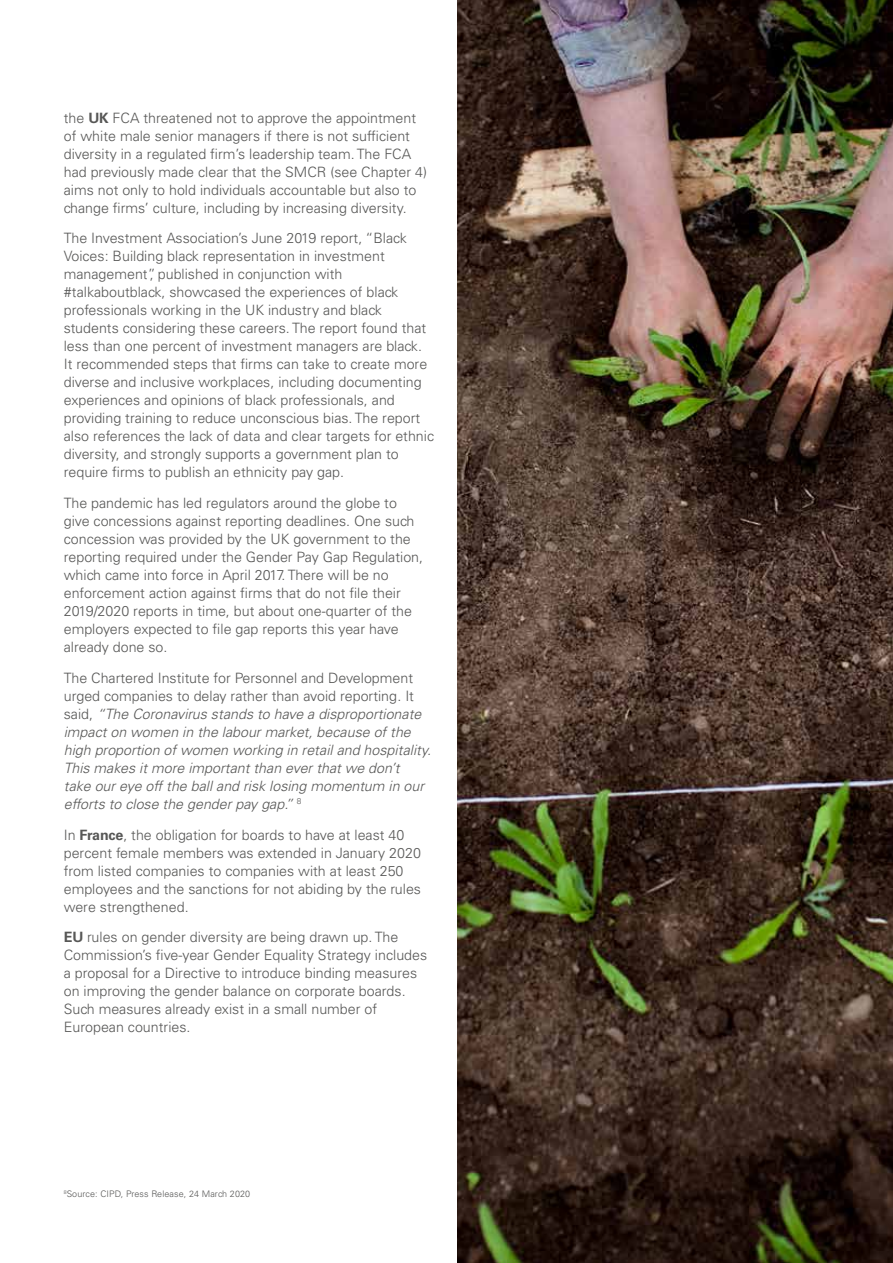
<style>
.page{position:relative;width:893px;height:1263px;background:#fff}
.page>*{position:absolute;margin:0;border:0;box-sizing:border-box;transform-origin:0 0}
.t1{font:300 14.25px/18px "Univers LT Std";color:#575756}
.t2{font:italic 300 14.25px/18px "Univers LT Std";color:#575756}
.t3{font:300 9px "Univers LT Std";letter-spacing:.01em;color:#575756}
.s1{font-weight:700}
.s2{font-style:normal}
</style>
<div class="page">
<img style="left:457px;top:0;width:436px;height:1263px">
<p class="t1" style="left:64px;top:108px;width:365px">the <span class="s1">UK</span> FCA threatened not to approve the appointment of white male senior managers if there is not sufficient diversity in a regulated firm’s leadership team. The FCA had previously made clear that the SMCR (see Chapter 4) aims not only to hold individuals accountable but also to change firms’ culture, including by increasing diversity.</p>
<p class="t1" style="left:64px;top:229px;width:372px">The Investment Association’s June 2019 report, “Black Voices: Building black representation in investment management”, published in conjunction with #talkaboutblack, showcased the experiences of black professionals working in the UK industry and black students considering these careers. The report found that less than one percent of investment managers are black.<br>It recommended steps that firms can take to create more diverse and inclusive workplaces, including documenting experiences and opinions of black professionals, and providing training to reduce unconscious bias. The report also references the lack of data and clear targets for ethnic diversity, and strongly supports a government plan to require firms to publish an ethnicity pay gap.</p>
<p class="t1" style="left:64px;top:494px;width:361px">The pandemic has led regulators around the globe to give concessions against reporting deadlines. One such concession was provided by the UK government to the reporting required under the Gender Pay Gap Regulation, which came into force in April 2017. There will be no enforcement action against firms that do not file their 2019/2020 reports in time, but about one-quarter of the employers expected to file gap reports this year have already done so.</p>
<p class="t2" style="left:64px;top:669px;width:369px"><span class="s2">The Chartered Institute for Personnel and Development urged companies to delay rather than avoid reporting. It said,</span> “The Coronavirus stands to have a disproportionate impact on women in the labour market, because of the high proportion of women working in retail and hospitality.<br>This makes it more important than ever that we don’t<br>take our eye off the ball and risk losing momentum in our efforts to close the gender pay gap.” <sup>8</sup></p>
<p class="t1" style="left:64px;top:825px;width:359px">In <span class="s1">France</span>, the obligation for boards to have at least 40 percent female members was extended in January 2020 from listed companies to companies with at least 250 employees and the sanctions for not abiding by the rules were strengthened.</p>
<p class="t1" style="left:64px;top:928px;width:365px"><span class="s1">EU</span> rules on gender diversity are being drawn up. The Commission’s five-year Gender Equality Strategy includes a proposal for a Directive to introduce binding measures on improving the gender balance on corporate boards.<br>Such measures already exist in a small number of European countries.</p>
<p class="t3" style="left:64px;top:1188px;width:188px"><sup>8</sup>Source: CIPD, Press Release, 24 March 2020</p>
</div>
